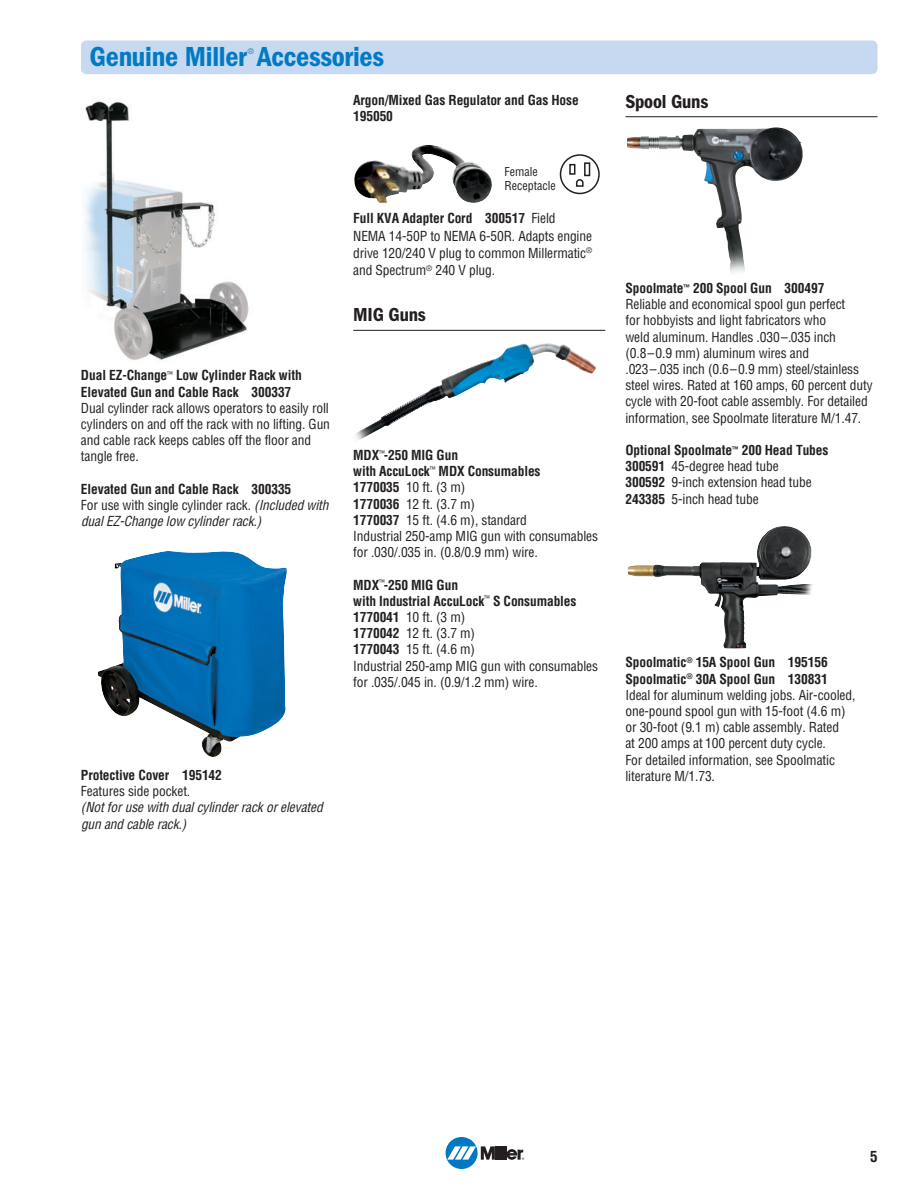
<style>
.page{position:relative;width:918px;height:1188px;background:#fff}
.page>*{position:absolute;margin:0;border:0;box-sizing:border-box;transform-origin:0 0}
.t1{font:28.5px "ITC Franklin Gothic Std Dm Cd";letter-spacing:-.01em;color:#007bc3}
.t2{font:19.5px "ITC Franklin Gothic Std Dm Cd";letter-spacing:-.01em;color:#231f20}
.t3{font:700 condensed 15px "Helvetica";color:#231f20}
.t4{font:condensed 13.5px/16.2px "Helvetica";letter-spacing:-.01em;color:#231f20}
.t5{font:italic condensed 13.5px/16.2px "Helvetica";color:#231f20}
.t6{font:700 condensed 13.5px/16.2px "Helvetica";letter-spacing:-.01em;color:#231f20}
.t7{font:condensed 12px/14.4px "Helvetica";color:#231f20}
.t8{font:condensed 7.5px "Helvetica";color:#007bc3}
.s1{font-weight:700;font-style:normal}
.s2{font-style:normal}
.s3{font-weight:700}
</style>
<div class="page">
<hr style="left:353px;top:330px;width:252px;height:1px;background:#231f20">
<hr style="left:625px;top:116px;width:253px;height:1px;background:#231f20">
<img style="left:627px;top:526px;width:187px;height:123px">
<img style="left:641px;top:127px;width:162px;height:146px">
<img style="left:85px;top:101px;width:164px;height:259px">
<img style="left:98px;top:551px;width:189px;height:206px">
<img style="left:354px;top:145px;width:138px;height:59px">
<img style="left:386px;top:379px;width:125px;height:45px">
<div style="left:81px;top:40px;width:797px;height:34px;background:#c6d9f0;border-radius:5px"></div>
<div style="left:446px;top:1137px;width:32px;height:32px;background:#0079c2;border-radius:50%"></div>
<hr style="left:499px;top:1146px;width:3px;height:14px;background:#231f20">
<hr style="left:503px;top:1146px;width:3px;height:14px;background:#231f20">
<svg style="left:447px;top:1146px;width:52px;height:14px"></svg>
<svg style="left:506px;top:1149px;width:18px;height:11px"></svg>
<div style="left:560px;top:154px;width:40px;height:40px;border:2px solid #231f20;border-radius:50%"></div>
<div style="left:569px;top:164px;width:6px;height:11px;border:2px solid #231f20"></div>
<div style="left:584px;top:162px;width:6px;height:14px;border:2px solid #231f20"></div>
<svg style="left:575px;top:179px;width:9px;height:8px"></svg>
<h1 class="t1" style="left:90px;top:47px;width:296px">Genuine Miller Accessories</h1>
<p class="t8" style="left:248px;top:48px;width:7px">®</p>
<p class="t6" style="left:353px;top:93px;width:227px">Argon/Mixed Gas Regulator and Gas Hose<br>195050</p>
<p class="t7" style="left:505px;top:165px;width:53px">Female<br>Receptacle</p>
<p class="t6" style="left:81px;top:369px;width:222px">Dual EZ-Change<sup>™</sup> Low Cylinder Rack with<br>Elevated Gun and Cable Rack 300337</p>
<p class="t4" style="left:81px;top:401px;width:251px">Dual cylinder rack allows operators to easily roll cylinders on and off the rack with no lifting. Gun and cable rack keeps cables off the floor and tangle free.</p>
<p class="t5" style="left:81px;top:482px;width:252px"><span class="s1">Elevated Gun and Cable Rack 300335<br></span><span class="s2">For use with single cylinder rack.</span> (Included with dualEZ-Change low cylinderrack.)</p>
<p class="t4" style="left:353px;top:211px;width:240px;line-height:17.2px"><span class="s3">Full KVA Adapter Cord 300517</span> Field<br>NEMA 14-50P to NEMA 6-50R. Adapts engine drive 120/240 V plug to common Millermatic<sup>® </sup>and Spectrum<sup>®</sup> 240 V plug.</p>
<h2 class="t2" style="left:353px;top:308px;width:74px">MIG Guns</h2>
<p class="t4" style="left:353px;top:448px;width:246px"><span class="s3">MDX</span><sup>™</sup><span class="s3">-250 MIG Gun<br>with AccuLock</span><sup>™</sup> <span class="s3">MDX Consumables<br>1770035</span> 10 ft. (3 m)<br><span class="s3">1770036</span> 12 ft. (3.7 m)<br><span class="s3">1770037</span> 15 ft. (4.6 m), standard<br>Industrial 250-amp MIG gun with consumables for .030/.035 in. (0.8/0.9 mm) wire.</p>
<p class="t4" style="left:353px;top:578px;width:246px"><span class="s3">MDX</span><sup>™</sup><span class="s3">-250 MIG Gun<br>with Industrial AccuLock</span><sup>™</sup> <span class="s3">S Consumables<br>1770041</span> 10 ft. (3 m)<br><span class="s3">1770042</span> 12 ft. (3.7 m)<br><span class="s3">1770043</span> 15 ft. (4.6 m)<br>Industrial 250-amp MIG gun with consumables for .035/.045 in. (0.9/1.2 mm) wire.</p>
<p class="t6" style="left:81px;top:768px;width:142px">Protective Cover 195142</p>
<p class="t4" style="left:81px;top:784px;width:111px">Features side pocket.</p>
<p class="t5" style="left:81px;top:800px;width:246px">(Notforuse with dualcylinderrack orelevated gun and cable rack.)</p>
<h2 class="t2" style="left:625px;top:95px;width:84px">Spool Guns</h2>
<p class="t4" style="left:625px;top:281px;width:249px"><span class="s3">Spoolmate</span><sup>™</sup> <span class="s3">200 Spool Gun 300497<br></span>Reliable and economical spool gun perfect<br>for hobbyists and light fabricators who<br>weld aluminum. Handles .030–.035 inch (0.8–0.9 mm) aluminum wires and<br>.023–.035 inch (0.6–0.9 mm) steel/stainless steel wires. Rated at 160 amps, 60 percent duty cycle with 20-foot cable assembly. For detailed information, see Spoolmate literature M/1.47.</p>
<p class="t4" style="left:625px;top:443px;width:205px"><span class="s3">Optional Spoolmate</span><sup>™</sup> <span class="s3">200 Head Tubes<br>300591</span> 45-degree head tube<br><span class="s3">300592</span> 9-inch extension head tube<br><span class="s3">243385</span> 5-inch head tube</p>
<p class="t4" style="left:625px;top:655px;width:232px"><span class="s3">Spoolmatic</span><sup>®</sup> <span class="s3">15A Spool Gun 195156<br>Spoolmatic</span><sup>®</sup> <span class="s3">30A Spool Gun 130831<br></span>Ideal for aluminum welding jobs. Air-cooled, one-pound spool gun with 15-foot (4.6 m) or 30-foot (9.1 m) cable assembly. Rated<br>at 200 amps at 100 percent duty cycle.<br>For detailed information, see Spoolmatic literature M/1.73.</p>
<p class="t3" style="left:870px;top:1151px;width:9px">5</p>
</div>
